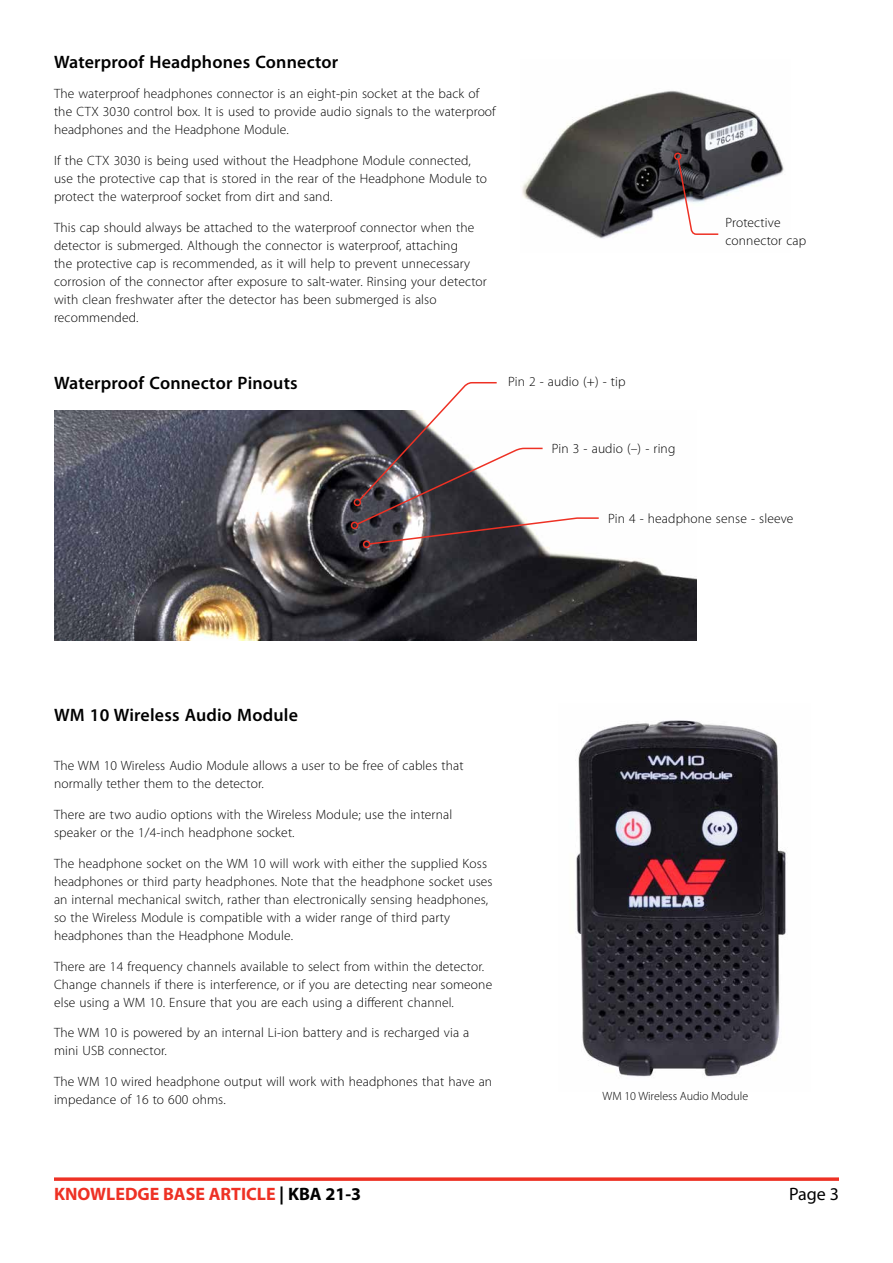
<style>
.page{position:relative;width:893px;height:1263px;background:#fff}
.page>*{position:absolute;margin:0;border:0;box-sizing:border-box;transform-origin:0 0}
.t1{font:600 18px "Myriad Pro";letter-spacing:.01em;color:#000}
.t2{font:700 18px "Myriad Pro";color:#ee3124}
.t3{font:18px "Myriad Pro";color:#000}
.t4{font:300 13.5px/18px "Myriad Pro";letter-spacing:.01em;color:#000}
.t5{font:300 12px "Myriad Pro";color:#000}
.s1{color:#000}
</style>
<div class="page">
<img style="left:522px;top:90px;width:262px;height:149px">
<img style="left:576px;top:720px;width:210px;height:357px">
<img style="left:54px;top:411px;width:642px;height:229px">
<div style="left:354px;top:499px;width:7px;height:7px;border:2px solid #ee3124;border-radius:50%"></div>
<div style="left:351px;top:522px;width:7px;height:7px;border:2px solid #ee3124;border-radius:50%"></div>
<svg style="left:355px;top:382px;width:245px;height:164px"></svg>
<div style="left:363px;top:540px;width:7px;height:8px;border:2px solid #ee3124;border-radius:50%"></div>
<hr style="left:54px;top:1178px;width:785px;height:3px;background:#ee3124">
<svg style="left:677px;top:157px;width:43px;height:82px"></svg>
<div style="left:674px;top:153px;width:8px;height:7px;border:2px solid #ee3124;border-radius:50%"></div>
<h1 class="t1" style="left:54px;top:50px;width:286px">Waterproof Headphones Connector</h1>
<p class="t4" style="left:54px;top:85px;width:443px">The waterproof headphones connector is an eight-pin socket at the back of the CTX 3030 control box. It is used to provide audio signals to the waterproof headphones and the Headphone Module.</p>
<p class="t4" style="left:54px;top:152px;width:435px">If the CTX 3030 is being used without the Headphone Module connected, use the protective cap that is stored in the rear of the Headphone Module to protect the waterproof socket from dirt and sand.</p>
<p class="t4" style="left:54px;top:218px;width:434px">This cap should always be attached to the waterproof connector when the detector is submerged. Although the connector is waterproof, attaching<br>the protective cap is recommended, as it will help to prevent unnecessary corrosion of the connector after exposure to salt-water. Rinsing your detector with clean freshwater after the detector has been submerged is also recommended.</p>
<h1 class="t1" style="left:54px;top:371px;width:245px">Waterproof Connector Pinouts</h1>
<p class="t4" style="left:508px;top:372px;width:119px">Pin 2 - audio (+) - tip</p>
<p class="t4" style="left:552px;top:440px;width:125px">Pin 3 - audio (–) - ring</p>
<p class="t4" style="left:725px;top:214px;width:82px">Protective connector cap</p>
<h1 class="t1" style="left:54px;top:704px;width:245px">WM 10 Wireless Audio Module</h1>
<p class="t4" style="left:54px;top:757px;width:411px">The WM 10 Wireless Audio Module allows a user to be free of cables that normally tether them to the detector.</p>
<p class="t4" style="left:54px;top:806px;width:400px">There are two audio options with the Wireless Module; use the internal speaker or the 1/4-inch headphone socket.</p>
<p class="t4" style="left:54px;top:854px;width:440px">The headphone socket on the WM 10 will work with either the supplied Koss headphones or third party headphones. Note that the headphone socket uses an internal mechanical switch, rather than electronically sensing headphones, so the Wireless Module is compatible with a wider range of third party headphones than the Headphone Module.</p>
<p class="t4" style="left:54px;top:957px;width:440px">There are 14 frequency channels available to select from within the detector.<br>Change channels if there is interference, or if you are detecting near someone else using a WM 10. Ensure that you are each using a different channel.</p>
<p class="t4" style="left:54px;top:1024px;width:417px">The WM 10 is powered by an internal Li-ion battery and is recharged via a mini USB connector.</p>
<p class="t4" style="left:54px;top:1073px;width:440px">The WM 10 wired headphone output will work with headphones that have an impedance of 16 to 600 ohms.</p>
<p class="t4" style="left:608px;top:510px;width:187px">Pin 4 - headphone sense - sleeve</p>
<p class="t5" style="left:603px;top:1089px;width:147px">WM 10 Wireless Audio Module</p>
<h1 class="t2" style="left:54px;top:1182px;width:309px">KNOWLEDGE BASE ARTICLE <span class="s1">| KBA 21-3</span></h1>
<h1 class="t3" style="left:789px;top:1182px;width:51px">Page 3</h1>
</div>
